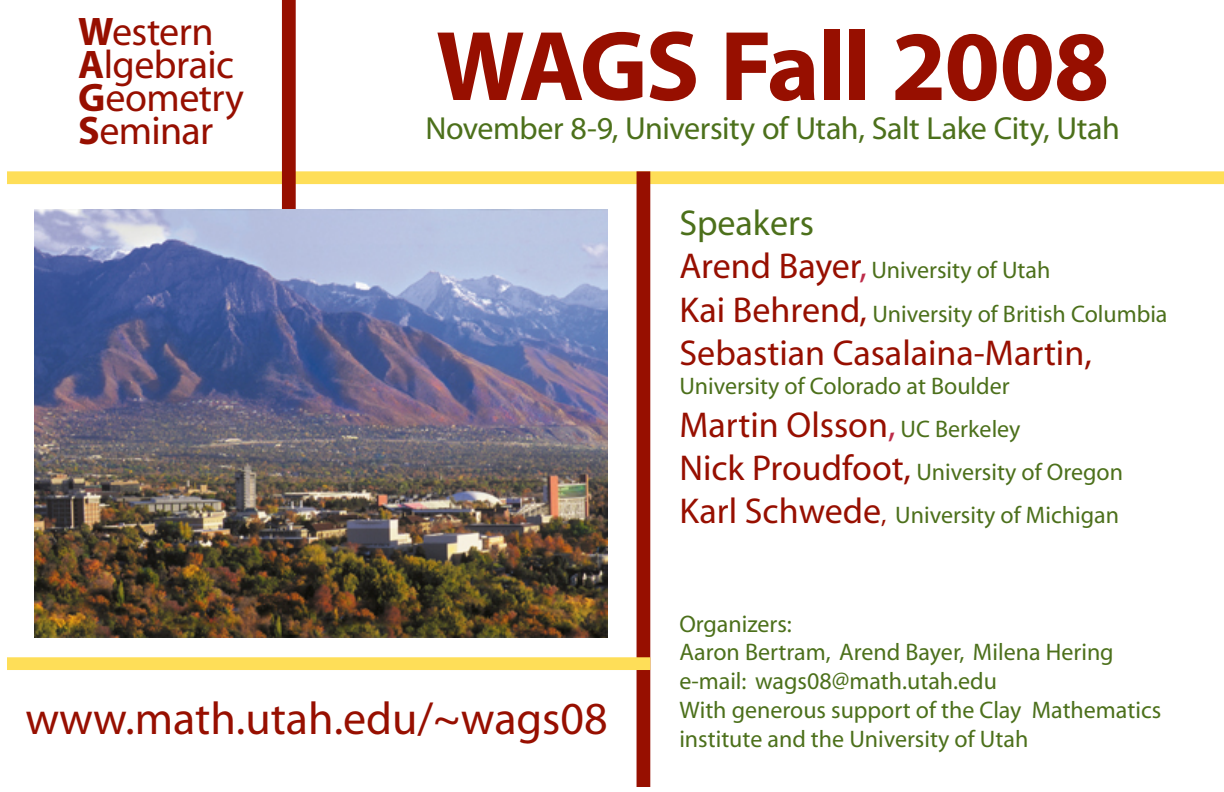
<style>
.page{position:relative;width:1224px;height:792px;background:#fff}
.page>*{position:absolute;margin:0;border:0;box-sizing:border-box;transform-origin:0 0}
.t1{font:700 100px "Myriad";letter-spacing:-.02em;color:#970f00}
.t2{font:46px "Myriad";color:#970f00}
.t3{font:40px/33px "Myriad";letter-spacing:-.015em;color:#970f00}
.t4{font:36px "Myriad";color:#970f00}
.t5{font:36px "Myriad";color:#4c701b}
.t6{font:32px "Myriad";letter-spacing:-.015em;color:#4c701b}
.t7{font:24px/28.8px "Myriad";color:#4c701b}
.s1{font-weight:700}
.s2{font-size:36px;color:#970f00}
.s3{font-size:36px;color:#bd2c4a}
.s4{color:#bd2c4a}
.s5{font-size:24px;color:#4c701b}
.s6{font-size:25.8px;color:#970f00}
</style>
<div class="page">
<div style="left:7px;top:171px;width:1217px;height:13px;background:#fede58"></div>
<div style="left:637px;top:171px;width:13px;height:616px;background:#970f00"></div>
<div style="left:282px;top:0;width:14px;height:363px;background:#970f00"></div>
<div style="left:7px;top:657px;width:643px;height:13px;background:#fede58"></div>
<img style="left:34px;top:209px;width:574px;height:428px">
<h3 class="t3" style="left:78px;top:17px;width:167px"><span class="s1">W</span>estern<br><span class="s1">A</span>lgebraic<br><span class="s1">G</span>eometry<br><span class="s1">S</span>eminar</h3>
<h1 class="t1" style="left:436px;top:15px;width:675px">WAGS Fall 2008</h1>
<h3 class="t6" style="left:425px;top:112px;width:696px">November 8-9, University of Utah, Salt Lake City, Utah</h3>
<h2 class="t2" style="left:25px;top:695px;width:584px">www.math.utah.edu/~wags08</h2>
<h3 class="t5" style="left:679px;top:205px;width:136px">Speakers</h3>
<p class="t7" style="left:679px;top:250px;width:490px;line-height:43.2px"><span class="s2">Arend Bayer</span><span class="s3">,</span> University of Utah<br><span class="s2">Kai Behrend,</span> University of British Columbia</p>
<h3 class="t4" style="left:679px;top:335px;width:414px">Sebastian Casalaina-Martin,</h3>
<p class="t7" style="left:679px;top:372px;width:332px">University of Colorado at Boulder</p>
<h3 class="t4" style="left:679px;top:407px;width:343px">Martin Olsson<span class="s4">,</span> <span class="s5">UC Berkeley</span></h3>
<p class="t7" style="left:679px;top:451px;width:445px;line-height:43.2px"><span class="s2">Nick Proudfoot,</span> University of Oregon<br><span class="s2">Karl Schwede</span><span class="s6">,</span> University of Michigan</p>
<p class="t7" style="left:679px;top:610px;width:483px">Organizers:<br>Aaron Bertram, Arend Bayer, Milena Hering e-mail: wags08@math.utah.edu<br>With generous support of the Clay Mathematics</p>
<p class="t7" style="left:679px;top:725px;width:350px">institute and the University of Utah</p>
</div>
